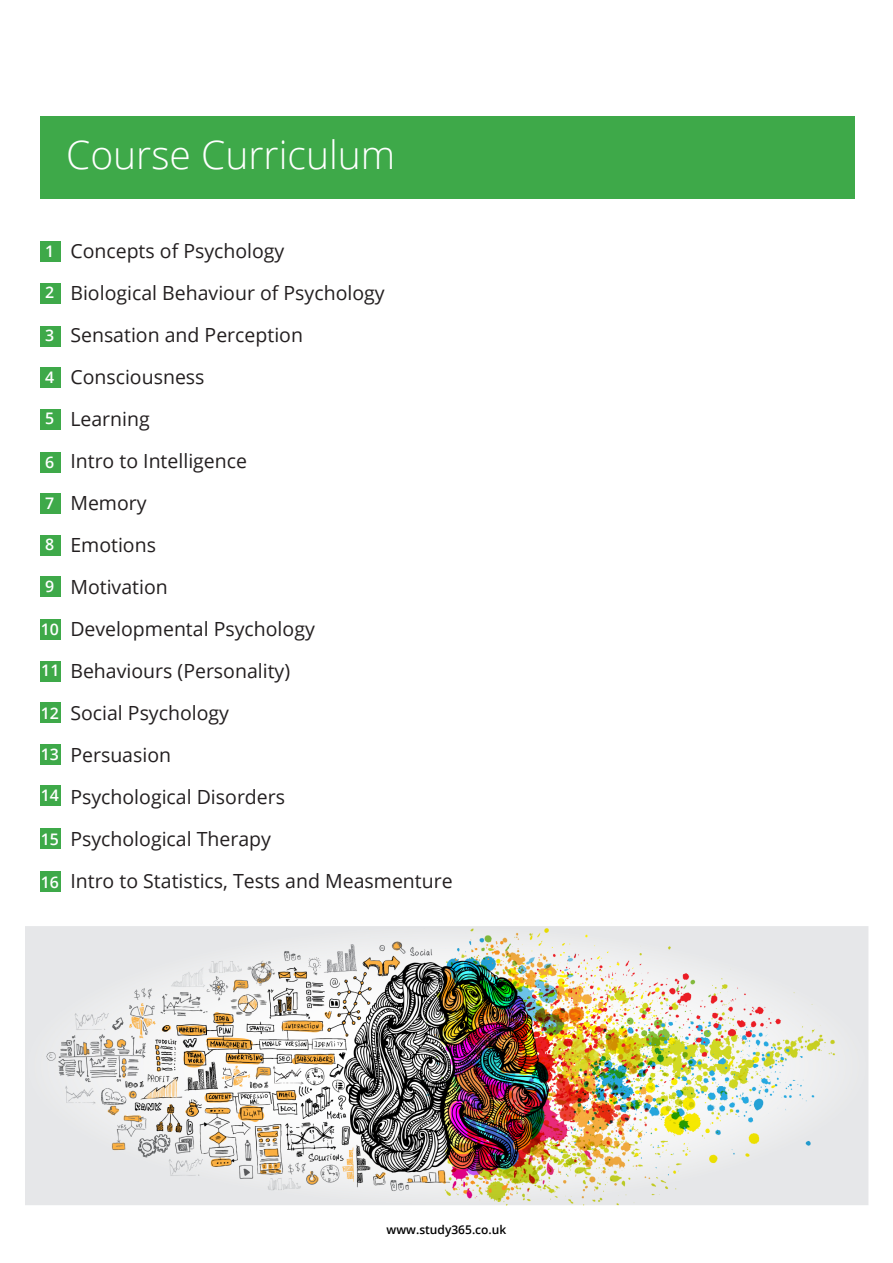
<style>
.page{position:relative;width:893px;height:1263px;background:#fff}
.page>*{position:absolute;margin:0;border:0;box-sizing:border-box;transform-origin:0 0}
.t1{font:300 39px "Open Sans";color:#fff}
.t2{font:19.5px/42px "Open Sans";color:#231f20}
.t3{font:600 15.9px "Open Sans";color:#fff}
.t4{font:600 12px "Open Sans";color:#000}
</style>
<div class="page">
<div style="left:40px;top:116px;width:815px;height:82px;background:#3ea949"></div>
<div style="left:40px;top:241px;width:20px;height:20px;background:#3ea949"></div>
<div style="left:40px;top:283px;width:20px;height:20px;background:#3ea949"></div>
<div style="left:40px;top:326px;width:20px;height:20px;background:#3ea949"></div>
<div style="left:40px;top:367px;width:20px;height:20px;background:#3ea949"></div>
<div style="left:40px;top:409px;width:20px;height:20px;background:#3ea949"></div>
<div style="left:40px;top:452px;width:20px;height:20px;background:#3ea949"></div>
<div style="left:40px;top:493px;width:20px;height:20px;background:#3ea949"></div>
<div style="left:40px;top:535px;width:20px;height:20px;background:#3ea949"></div>
<div style="left:40px;top:576px;width:20px;height:20px;background:#3ea949"></div>
<div style="left:40px;top:619px;width:20px;height:20px;background:#3ea949"></div>
<div style="left:40px;top:661px;width:20px;height:20px;background:#3ea949"></div>
<div style="left:40px;top:702px;width:20px;height:20px;background:#3ea949"></div>
<div style="left:40px;top:744px;width:20px;height:20px;background:#3ea949"></div>
<div style="left:40px;top:785px;width:20px;height:20px;background:#3ea949"></div>
<div style="left:40px;top:828px;width:20px;height:20px;background:#3ea949"></div>
<div style="left:40px;top:871px;width:20px;height:20px;background:#3ea949"></div>
<img style="left:25px;top:927px;width:843px;height:279px">
<h1 class="t1" style="left:66px;top:128px;width:331px">Course Curriculum</h1>
<p class="t3" style="left:45px;top:240px;width:11px">1</p>
<p class="t3" style="left:45px;top:281px;width:11px">2</p>
<p class="t3" style="left:45px;top:324px;width:11px">3</p>
<p class="t3" style="left:45px;top:366px;width:11px">4</p>
<p class="t3" style="left:45px;top:407px;width:11px">5</p>
<p class="t3" style="left:45px;top:451px;width:11px">6</p>
<p class="t3" style="left:45px;top:492px;width:11px">7</p>
<p class="t3" style="left:45px;top:533px;width:11px">8</p>
<p class="t3" style="left:45px;top:575px;width:11px">9</p>
<p class="t3" style="left:41px;top:618px;width:20px">10</p>
<p class="t3" style="left:41px;top:659px;width:20px">11</p>
<p class="t3" style="left:41px;top:702px;width:20px">12</p>
<p class="t3" style="left:41px;top:743px;width:20px">13</p>
<p class="t3" style="left:41px;top:785px;width:20px">14</p>
<p class="t3" style="left:41px;top:828px;width:20px">15</p>
<p class="t3" style="left:41px;top:871px;width:20px">16</p>
<p class="t2" style="left:70px;top:230px;width:384px">Concepts of Psychology<br>Biological Behaviour of Psychology<br>Sensation and Perception<br>Consciousness<br>Learning<br>Intro to Intelligence<br>Memory<br>Emotions<br>Motivation<br>Developmental Psychology<br>Behaviours (Personality)<br>Social Psychology<br>Persuasion<br>Psychological Disorders<br>Psychological Therapy<br>Intro to Statistics, Tests and Measmenture</p>
<p class="t4" style="left:387px;top:1221px;width:121px">www.study365.co.uk</p>
</div>
